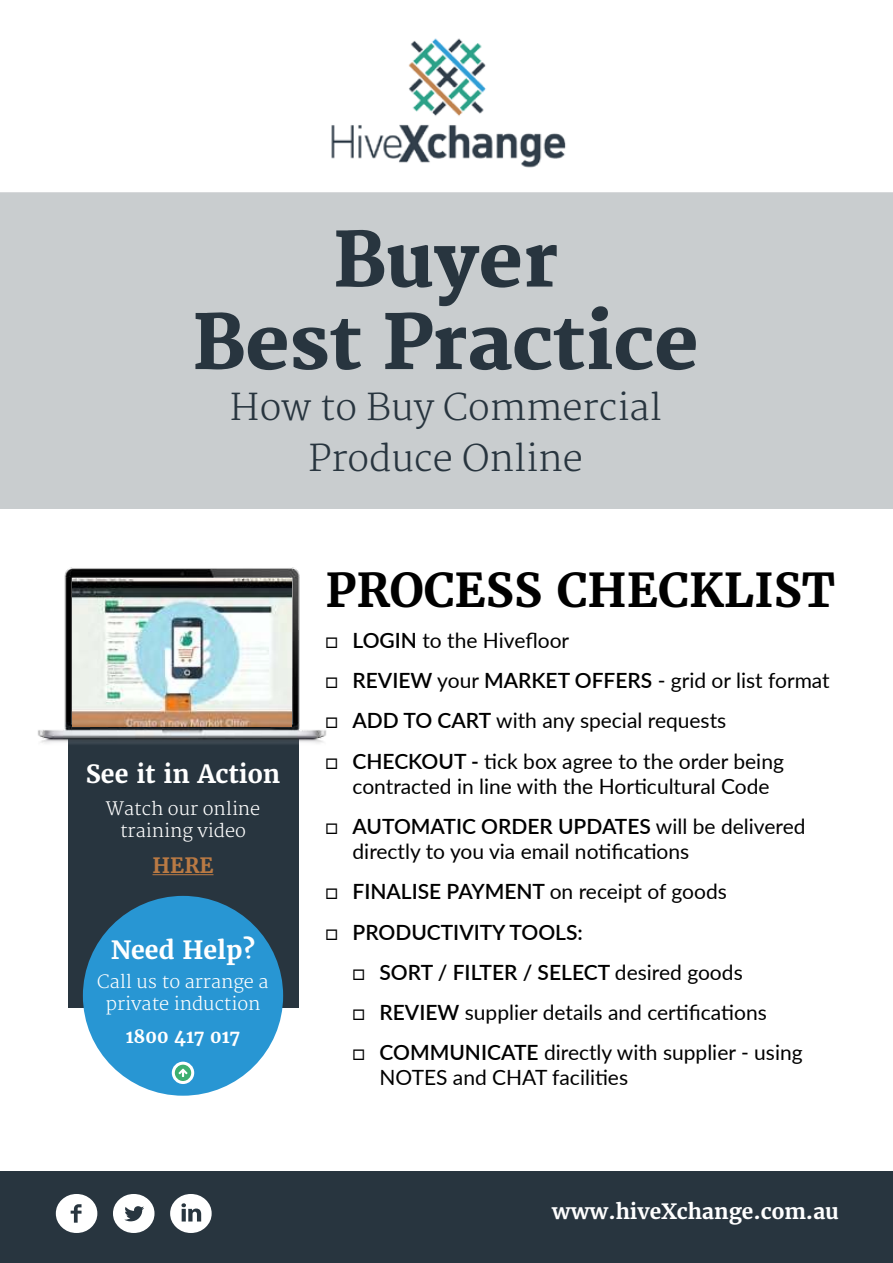
<style>
.page{position:relative;width:893px;height:1263px;background:#fff}
.page>*{position:absolute;margin:0;border:0;box-sizing:border-box;transform-origin:0 0}
.t1{font:800 73.95px/82.5px "Merriweather";color:#28353f;text-align:center}
.t2{font:700 46.5px "Merriweather";color:#000}
.t3{font:300 36px/51px "Merriweather";color:#28353f;text-align:center}
.t4{font:700 25.05px "Merriweather";color:#fff}
.t5{font:21px/25.2px "Lato";color:#000}
.t6{font:600 21px "Lato";color:#000}
.t7{font:700 21px "Merriweather";color:#fff}
.t8{font:700 21px "Merriweather";color:#ba7a44}
.t9{font:300 18px/21.6px "Merriweather";color:#fff;text-align:center}
.t10{font:700 18px "Merriweather";color:#fff}
.s1{font-weight:600}
.s2{font-weight:400}
</style>
<div class="page">
<div style="left:0;top:192px;width:893px;height:317px;background:#c9cdcf"></div>
<div style="left:0;top:1171px;width:893px;height:92px;background:#28353f"></div>
<svg style="left:56px;top:1194px;width:41px;height:39px"></svg>
<svg style="left:113px;top:1194px;width:41px;height:39px"></svg>
<svg style="left:170px;top:1194px;width:42px;height:39px"></svg>
<img style="left:331px;top:38px;width:235px;height:130px">
<div style="left:68px;top:630px;width:230px;height:378px;background:#28353f"></div>
<img style="left:37px;top:567px;width:290px;height:194px">
<img style="left:72px;top:578px;width:220px;height:148px">
<div style="left:83px;top:896px;width:200px;height:200px;background:#2896d3;border-radius:50%"></div>
<svg style="left:173px;top:1063px;width:20px;height:19px"></svg>
<div style="left:172px;top:1062px;width:22px;height:22px;border:3px solid #fff;border-radius:50%"></div>
<svg style="left:179px;top:1069px;width:8px;height:8px"></svg>
<hr style="left:152px;top:874px;width:62px;height:1px;background:#ba7a44">
<h1 class="t1" style="left:193px;top:224px;width:508px">Buyer<br>Best Practice</h1>
<h3 class="t3" style="left:230px;top:385px;width:433px">How to Buy Commercial<br>Produce Online</h3>
<p class="t4" style="left:86px;top:760px;width:196px">See it in Action</p>
<p class="t9" style="left:106px;top:800px;width:156px">Watch our online training video</p>
<p class="t8" style="left:152px;top:854px;width:62px">HERE</p>
<p class="t4" style="left:111px;top:937px;width:146px">Need Help?</p>
<p class="t9" style="left:97px;top:973px;width:173px">Call us to arrange a private induction</p>
<p class="t10" style="left:126px;top:1026px;width:116px">1800 417 017</p>
<h2 class="t2" style="left:326px;top:565px;width:511px">PROCESS CHECKLIST</h2>
<p class="t5" style="left:326px;top:627px;width:245px">□ <span class="s1">LOGIN</span> to the Hivefloor</p>
<p class="t5" style="left:326px;top:667px;width:506px">□ <span class="s1">REVIEW</span> your <span class="s1">MARKET OFFERS</span> - grid or list format</p>
<p class="t5" style="left:326px;top:707px;width:402px">□ <span class="s1">ADD TO CART</span> with any special requests</p>
<p class="t5" style="left:353px;top:747px;width:433px;text-indent:-27px">□ <span class="s1">CHECKOUT -</span> tick box agree to the order being contracted in line with the Horticultural Code</p>
<p class="t5" style="left:353px;top:813px;width:455px;text-indent:-27px">□ <span class="s1">AUTOMATIC ORDER UPDATES</span> will be delivered directly to you via email notifications</p>
<p class="t5" style="left:326px;top:878px;width:403px">□ <span class="s1">FINALISE PAYMENT</span> on receipt of goods</p>
<p class="t6" style="left:326px;top:920px;width:259px"><span class="s2">□</span> PRODUCTIVITY TOOLS:</p>
<p class="t6" style="left:353px;top:960px;width:392px"><span class="s2">□</span> SORT / FILTER / SELECT <span class="s2">desired goods</span></p>
<p class="t5" style="left:353px;top:999px;width:416px">□ <span class="s1">REVIEW</span> supplier details and certifications</p>
<p class="t5" style="left:380px;top:1039px;width:425px;text-indent:-27px">□ <span class="s1">COMMUNICATE</span> directly with supplier - using<br>NOTES and CHAT facilities</p>
<p class="t7" style="left:552px;top:1200px;width:289px">www.hiveXchange.com.au</p>
</div>
